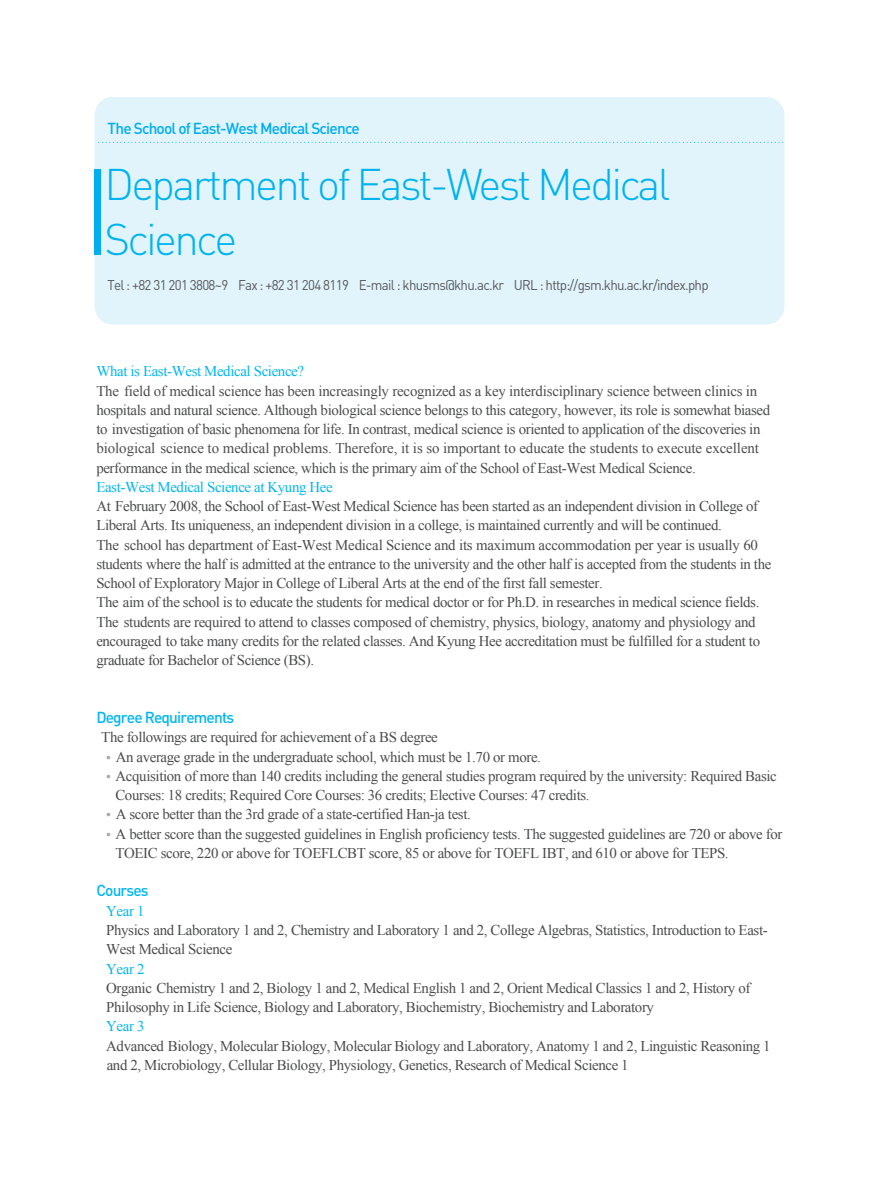
<style>
.page{position:relative;width:871px;height:1183px;background:#fff}
.page>*{position:absolute;margin:0;border:0;box-sizing:border-box;transform-origin:0 0}
.t1{font:300 43.75px/54.2px "DIN";letter-spacing:-.06em;color:#00b3ef}
.t2{font:500 15.75px "DIN";letter-spacing:-.055em;color:#00aeef}
.t3{font:500 15.75px "DIN";letter-spacing:-.055em;color:#00b6f0}
.t4{font:14.88px/19.2px "Times New Roman";letter-spacing:-.025em;color:#4b4c4d}
.t5{font:14.88px "Times New Roman";letter-spacing:-.025em;color:#00b6f0}
.t6{font:14px "DIN";letter-spacing:-.055em;color:#57585a;scale:.95 1}
.s1{font-family:"Y Mj O13";color:#a8a9ad}
</style>
<div class="page">
<div style="left:95px;top:97px;width:689px;height:227px;background:#e1f4fc;border-radius:18px"></div>
<svg style="left:99px;top:142px;width:685px;height:1px"></svg>
<div style="left:95px;top:170px;width:6px;height:85px;background:#00aeef"></div>
<p class="t2" style="left:108px;top:122px;width:254px">The School of East-West Medical Science</p>
<h1 class="t1" style="left:104px;top:163px;width:567px">Department of East-West Medical<br>Science</h1>
<p class="t6" style="left:107px;top:280px;width:634px">Tel : +82 31 201 3808~9 Fax : +82 31 204 8119 E-mail : khusms@khu.ac.kr URL : http://gsm.khu.ac.kr/index.php</p>
<p class="t5" style="left:96px;top:361px;width:209px">What is East-West Medical Science?</p>
<p class="t4" style="left:96px;top:380px;width:675px">The field of medical science has been increasingly recognized as a key interdisciplinary science between clinics in hospitals and natural science. Although biological science belongs to this category, however, its role is somewhat biased to investigation of basic phenomena for life. In contrast, medical science is oriented to application of the discoveries in biological science to medical problems. Therefore, it is so important to educate the students to execute excellent performance in the medical science, which is the primary aim of the School of East-West Medical Science.</p>
<p class="t5" style="left:96px;top:477px;width:238px">East-West Medical Science at Kyung Hee</p>
<p class="t4" style="left:96px;top:496px;width:676px">At February 2008, the School of East-West Medical Science has been started as an independent division in College of Liberal Arts. Its uniqueness, an independent division in a college, is maintained currently and will be continued.<br>The school has department of East-West Medical Science and its maximum accommodation per year is usually 60 students where the half is admitted at the entrance to the university and the other half is accepted from the students in the School of Exploratory Major in College of Liberal Arts at the end of the first fall semester.<br>The aim of the school is to educate the students for medical doctor or for Ph.D. in researches in medical science fields.<br>The students are required to attend to classes composed of chemistry, physics, biology, anatomy and physiology and encouraged to take many credits for the related classes. And Kyung Hee accreditation must be fulfilled for a student to graduate for Bachelor of Science (BS).</p>
<p class="t3" style="left:96px;top:711px;width:139px">Degree Requirements</p>
<p class="t4" style="left:101px;top:727px;width:338px">The followings are required for achievement of a BS degree</p>
<p class="t4" style="left:101px;top:746px;width:441px"><span class="s1">•</span>An average grade in the undergraduate school, which must be 1.70 or more.</p>
<p class="t4" style="left:115px;top:765px;width:663px;text-indent:-14px"><span class="s1">•</span>Acquisition of more than 140 credits including the general studies program required by the university: Required Basic<br>Courses: 18 credits; Required Core Courses: 36 credits; Elective Courses: 47 credits.</p>
<p class="t4" style="left:101px;top:804px;width:371px"><span class="s1">•</span>A score better than the 3rd grade of a state-certified Han-ja test.</p>
<p class="t4" style="left:115px;top:823px;width:668px;text-indent:-14px"><span class="s1">•</span>A better score than the suggested guidelines in English proficiency tests. The suggested guidelines are 720 or above for<br>TOEIC score, 220 or above for TOEFLCBT score, 85 or above for TOEFL IBT, and 610 or above for TEPS.</p>
<p class="t3" style="left:96px;top:884px;width:54px">Courses</p>
<p class="t5" style="left:106px;top:900px;width:40px">Year 1</p>
<p class="t4" style="left:106px;top:919px;width:663px">Physics and Laboratory 1 and 2, Chemistry and Laboratory 1 and 2, College Algebras, Statistics, Introduction to East-<br>West Medical Science</p>
<p class="t5" style="left:106px;top:958px;width:40px">Year 2</p>
<p class="t4" style="left:106px;top:977px;width:645px">Organic Chemistry 1 and 2, Biology 1 and 2, Medical English 1 and 2, Orient Medical Classics 1 and 2, History of<br>Philosophy in Life Science, Biology and Laboratory, Biochemistry, Biochemistry and Laboratory</p>
<p class="t5" style="left:106px;top:1016px;width:40px">Year 3</p>
<p class="t4" style="left:106px;top:1035px;width:666px">Advanced Biology, Molecular Biology, Molecular Biology and Laboratory, Anatomy 1 and 2, Linguistic Reasoning 1</p>
<p class="t4" style="left:107px;top:1055px;width:523px">and 2, Microbiology, Cellular Biology, Physiology, Genetics, Research of Medical Science 1</p>
</div>
